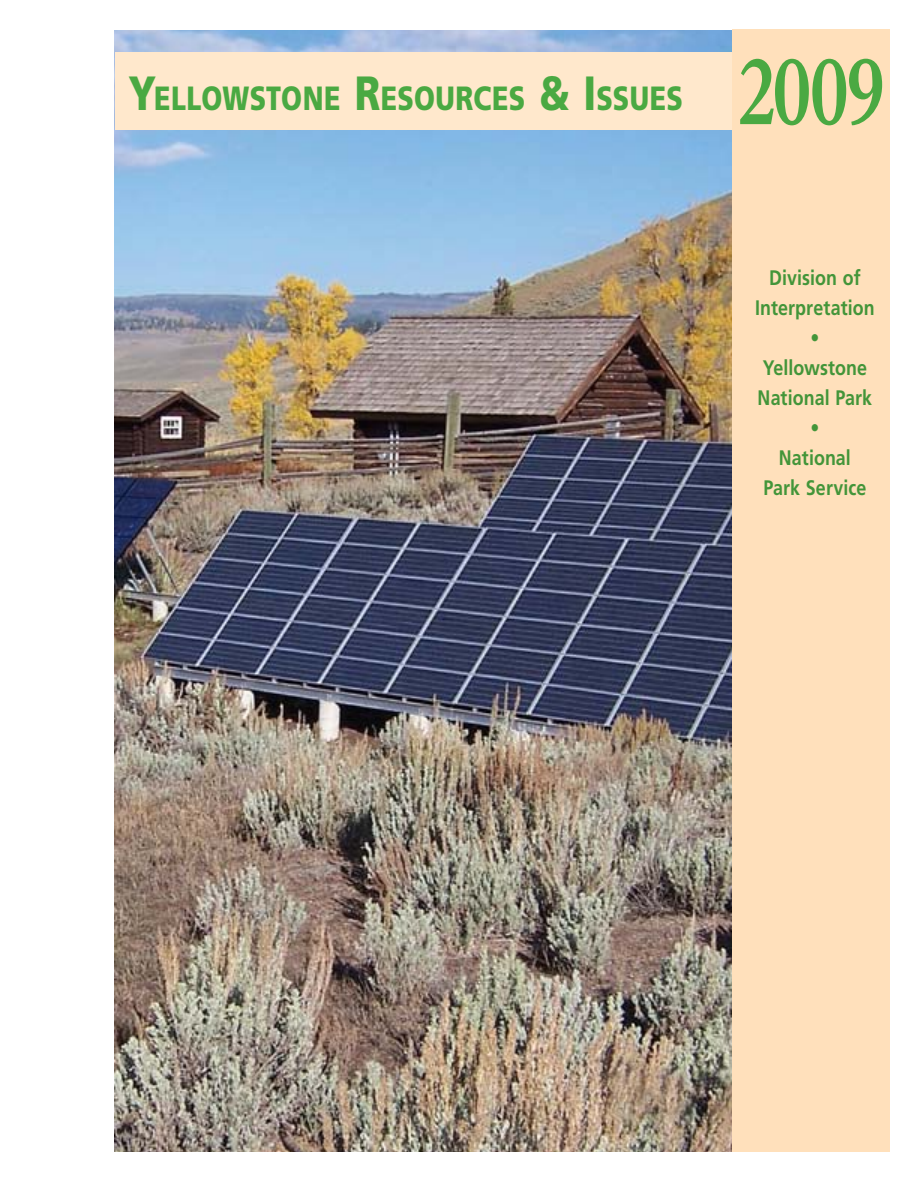
<style>
.page{position:relative;width:918px;height:1188px;background:#fff}
.page>*{position:absolute;margin:0;border:0;box-sizing:border-box;transform-origin:0 0}
.t1{font:700 90px "NPS Rawlinson OT";color:#4aa942;scale:.8 1}
.t2{font:900 33.6px "Frutiger LT Std";letter-spacing:.01em;color:#4aa942;scale:.8 1}
.t3{font:700 21px/30px "Frutiger LT Std";letter-spacing:.005em;color:#439539;text-align:center;scale:.85 1}
.s1{font-size:48px}
</style>
<div class="page">
<img style="left:115px;top:31px;width:617px;height:1120px">
<div style="left:115px;top:52px;width:769px;height:78px;background:#ffe8cc"></div>
<div style="left:732px;top:30px;width:158px;height:1122px;background:#ffe0bb"></div>
<h2 class="t2" style="left:128px;top:78px;width:694px"><span class="s1">Y</span>ELLOWSTONE <span class="s1">R</span>ESOURCES <span class="s1">&amp; I</span>SSUES</h2>
<h1 class="t1" style="left:738px;top:38px;width:186px">2009</h1>
<p class="t3" style="left:755px;top:263px;width:142px">Division of<br>Interpretation •<br>Yellowstone<br>National Park •<br>National<br>Park Service</p>
</div>
